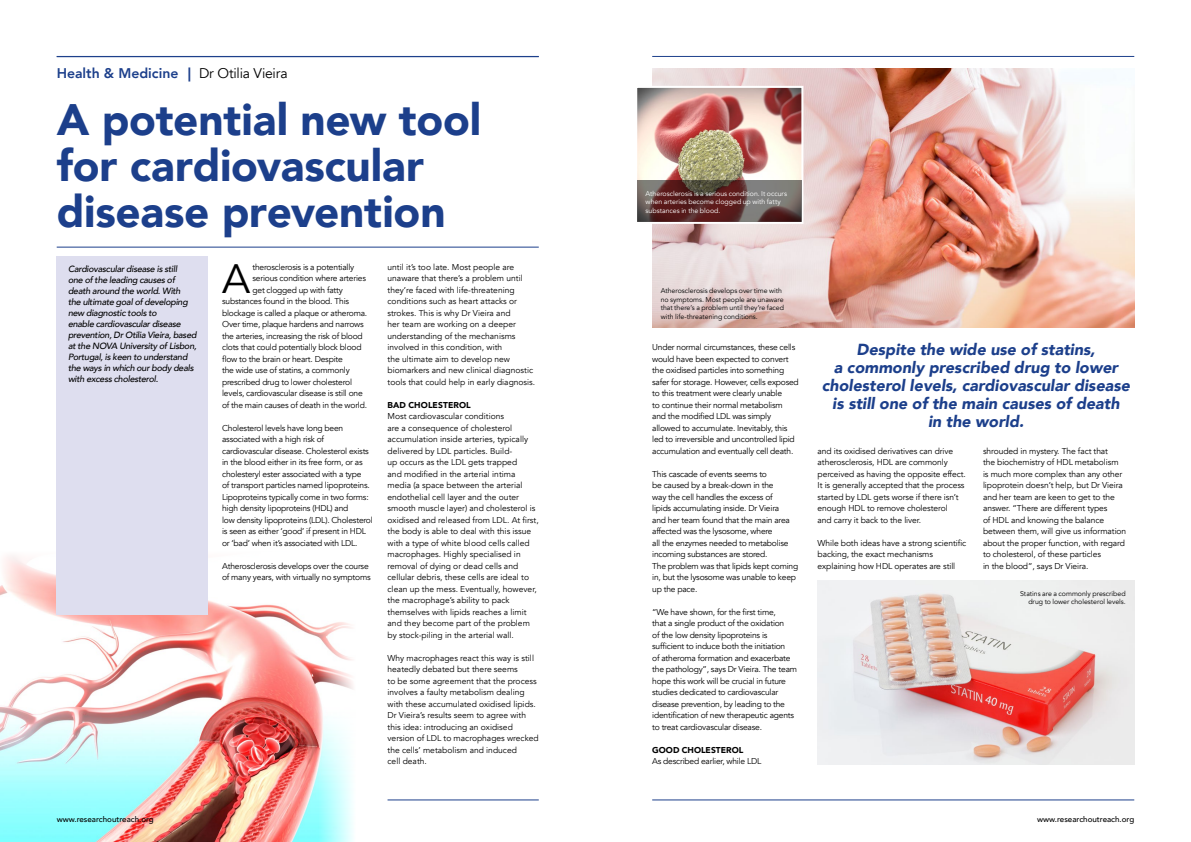
<style>
.page{position:relative;width:1191px;height:842px;background:#fff}
.page>*{position:absolute;margin:0;border:0;box-sizing:border-box;transform-origin:0 0}
.t1{font:900 44px/46px "Avenir";letter-spacing:-.005em;color:#1c3f8b}
.t2{font:41px "Avenir";color:#000}
.t3{font:italic 900 16px/18px "Avenir";color:#1c3f8b;text-align:center}
.t4{font:800 14px "Avenir";color:#1c3f8b}
.t5{font:italic 500 9px/11px "Avenir";letter-spacing:-.03em;color:#000}
.t6{font:8.5px/11.5px "Avenir";letter-spacing:-.025em;color:#000}
.t7{font:8.5px/11.5px "Avenir";color:#000}
.t8{font:900 8.5px "Avenir";letter-spacing:.005em;color:#000}
.t9{font:500 8px "Avenir";color:#000}
.t10{font:7px/8.5px "Avenir";letter-spacing:-.005em;color:#000;text-align:right}
.t11{font:7px/8.5px "Avenir";letter-spacing:-.005em;color:#fff}
.s1{font-weight:900}
.s2{font-weight:400;color:#000}
</style>
<div class="page">
<hr style="left:652px;top:800px;width:482px;height:1px;background:#1c3f8b">
<hr style="left:652px;top:56px;width:482px;height:1px;background:#1c3f8b">
<img style="left:0;top:499px;width:362px;height:343px">
<svg style="left:313px;top:603px;width:83px;height:239px"></svg>
<div style="left:0;top:500px;width:387px;height:103px;background:#fff"></div>
<hr style="left:57px;top:247px;width:482px;height:1px;background:#1c3f8b">
<hr style="left:57px;top:56px;width:482px;height:1px;background:#1c3f8b">
<div style="left:57px;top:257px;width:151px;height:358px;background:#dedeef"></div>
<img style="left:652px;top:68px;width:482px;height:259px">
<img style="left:817px;top:580px;width:317px;height:184px">
<img style="left:638px;top:89px;width:162px;height:91px">
<div style="left:635px;top:86px;width:168px;height:138px;border:2px solid #fff"></div>
<hr style="left:387px;top:800px;width:152px;height:1px;background:#1c3f8b">
<svg style="left:637px;top:180px;width:164px;height:41px;background:#624340"></svg>
<h3 class="t4" style="left:57px;top:63px;width:232px">Health &amp; Medicine <span class="s1">︱</span> <span class="s2">Dr Otilia Vieira</span></h3>
<h1 class="t1" style="left:57px;top:95px;width:426px">A potential new tool for cardiovascular disease prevention</h1>
<p class="t5" style="left:68px;top:263px;width:130px">Cardiovascular disease is still<br>one of the leading causes of death around the world. With<br>the ultimate goal of developing new diagnostic tools to<br>enable cardiovascular disease prevention, Dr Otilia Vieira, based at the NOVA University of Lisbon,<br>Portugal, is keen to understand the ways in which our body deals with excess cholesterol.</p>
<h2 class="t2" style="left:222px;top:254px;width:30px">A</h2>
<p class="t6" style="left:252px;top:261px;width:103px">therosclerosis is a potentially</p>
<p class="t7" style="left:387px;top:261px;width:149px">until it’s too late. Most people are unaware that there’s a problem until they’re faced with life-threatening conditions such as heart attacks or strokes. This is why Dr Vieira and<br>her team are working on a deeper understanding of the mechanisms involved in this condition, with<br>the ultimate aim to develop new biomarkers and new clinical diagnostic tools that could help in early diagnosis.</p>
<p class="t8" style="left:387px;top:398px;width:85px">BAD CHOLESTEROL</p>
<p class="t7" style="left:387px;top:411px;width:153px">Most cardiovascular conditions<br>are a consequence of cholesterol accumulation inside arteries, typically delivered by LDL particles. Build-<br>up occurs as the LDL gets trapped<br>and modified in the arterial intima media (a space between the arterial endothelial cell layer and the outer smooth muscle layer) and cholesterol is oxidised and released from LDL. At first, the body is able to deal with this issue with a type of white blood cells called macrophages. Highly specialised in removal of dying or dead cells and cellular debris, these cells are ideal to clean up the mess. Eventually, however, the macrophage’s ability to pack themselves with lipids reaches a limit and they become part of the problem by stock-piling in the arterial wall.</p>
<p class="t7" style="left:387px;top:652px;width:153px">Why macrophages react this way is still heatedly debated but there seems<br>to be some agreement that the process involves a faulty metabolism dealing with these accumulated oxidised lipids.<br>Dr Vieira’s results seem to agree with this idea: introducing an oxidised version of LDL to macrophages wrecked the cells’ metabolism and induced<br>cell death.</p>
<p class="t6" style="left:252px;top:273px;width:115px">serious condition where arteries</p>
<p class="t6" style="left:252px;top:284px;width:92px">get clogged up with fatty</p>
<p class="t6" style="left:222px;top:296px;width:128px">substances found in the blood. This</p>
<p class="t6" style="left:222px;top:307px;width:147px">blockage is called a plaque or atheroma.</p>
<p class="t6" style="left:222px;top:319px;width:143px">Over time, plaque hardens and narrows</p>
<p class="t6" style="left:222px;top:330px;width:142px">the arteries, increasing the risk of blood</p>
<p class="t6" style="left:222px;top:342px;width:141px">clots that could potentially block blood</p>
<p class="t6" style="left:222px;top:353px;width:122px">flow to the brain or heart. Despite</p>
<p class="t6" style="left:222px;top:365px;width:129px">the wide use of statins, a commonly</p>
<p class="t6" style="left:222px;top:376px;width:131px">prescribed drug to lower cholesterol</p>
<p class="t6" style="left:222px;top:388px;width:142px">levels, cardiovascular disease is still one</p>
<p class="t6" style="left:222px;top:399px;width:146px">of the main causes of death in the world.</p>
<p class="t6" style="left:222px;top:422px;width:152px">Cholesterol levels have long been associated with a high risk of cardiovascular disease. Cholesterol exists in the blood either in its free form, or as cholesteryl ester associated with a type<br>of transport particles named lipoproteins.<br>Lipoproteins typically come in two forms: high density lipoproteins (HDL) and<br>low density lipoproteins (LDL). Cholesterol is seen as either ‘good’ if present in HDL or ‘bad’ when it’s associated with LDL.</p>
<p class="t6" style="left:222px;top:560px;width:150px">Atherosclerosis develops over the course of many years, with virtually no symptoms</p>
<p class="t11" style="left:645px;top:189px;width:143px">Atherosclerosis is a serious condition. It occurs when arteries become clogged up with fatty substances in the blood.</p>
<p class="t10" style="left:660px;top:287px;width:125px;text-align:left">Atherosclerosis develops over time with no symptoms. Most people are unaware that there’s a problem until they’re faced with life-threatening conditions.</p>
<p class="t6" style="left:652px;top:342px;width:148px">Under normal circumstances, these cells would have been expected to convert the oxidised particles into something safer for storage. However, cells exposed to this treatment were clearly unable<br>to continue their normal metabolism<br>and the modified LDL was simply allowed to accumulate. Inevitably, this led to irreversible and uncontrolled lipid accumulation and eventually cell death.</p>
<p class="t6" style="left:652px;top:468px;width:148px">This cascade of events seems to<br>be caused by a break-down in the<br>way the cell handles the excess of<br>lipids accumulating inside. Dr Vieira<br>and her team found that the main area affected was the lysosome, where<br>all the enzymes needed to metabolise incoming substances are stored.<br>The problem was that lipids kept coming in, but the lysosome was unable to keep up the pace.</p>
<p class="t6" style="left:652px;top:606px;width:146px">“We have shown, for the first time,<br>that a single product of the oxidation<br>of the low density lipoproteins is sufficient to induce both the initiation<br>of atheroma formation and exacerbate the pathology”, says Dr Vieira. The team hope this work will be crucial in future studies dedicated to cardiovascular disease prevention, by leading to the identification of new therapeutic agents to treat cardiovascular disease.</p>
<p class="t8" style="left:652px;top:743px;width:93px">GOOD CHOLESTEROL</p>
<p class="t6" style="left:652px;top:756px;width:111px">As described earlier, while LDL</p>
<h3 class="t3" style="left:822px;top:340px;width:310px">Despite the wide use of statins,<br>a commonly prescribed drug to lower cholesterol levels, cardiovascular disease is still one of the main causes of death<br>in the world.</h3>
<p class="t6" style="left:817px;top:445px;width:150px">and its oxidised derivatives can drive atherosclerosis, HDL are commonly perceived as having the opposite effect.<br>It is generally accepted that the process started by LDL gets worse if there isn’t enough HDL to remove cholesterol<br>and carry it back to the liver.</p>
<p class="t6" style="left:817px;top:537px;width:150px">While both ideas have a strong scientific backing, the exact mechanisms explaining how HDL operates are still</p>
<p class="t6" style="left:983px;top:445px;width:145px">shrouded in mystery. The fact that<br>the biochemistry of HDL metabolism<br>is much more complex than any other lipoprotein doesn’t help, but Dr Vieira and her team are keen to get to the answer. “There are different types<br>of HDL and knowing the balance between them, will give us information about the proper function, with regard to cholesterol, of these particles<br>in the blood”, says Dr Vieira.</p>
<p class="t10" style="left:1020px;top:589px;width:107px">Statins are a commonly prescribed drug to lower cholesterol levels.</p>
<p class="t9" style="left:57px;top:812px;width:99px">www.researchoutreach.org</p>
<p class="t9" style="left:1037px;top:812px;width:99px">www.researchoutreach.org</p>
</div>
